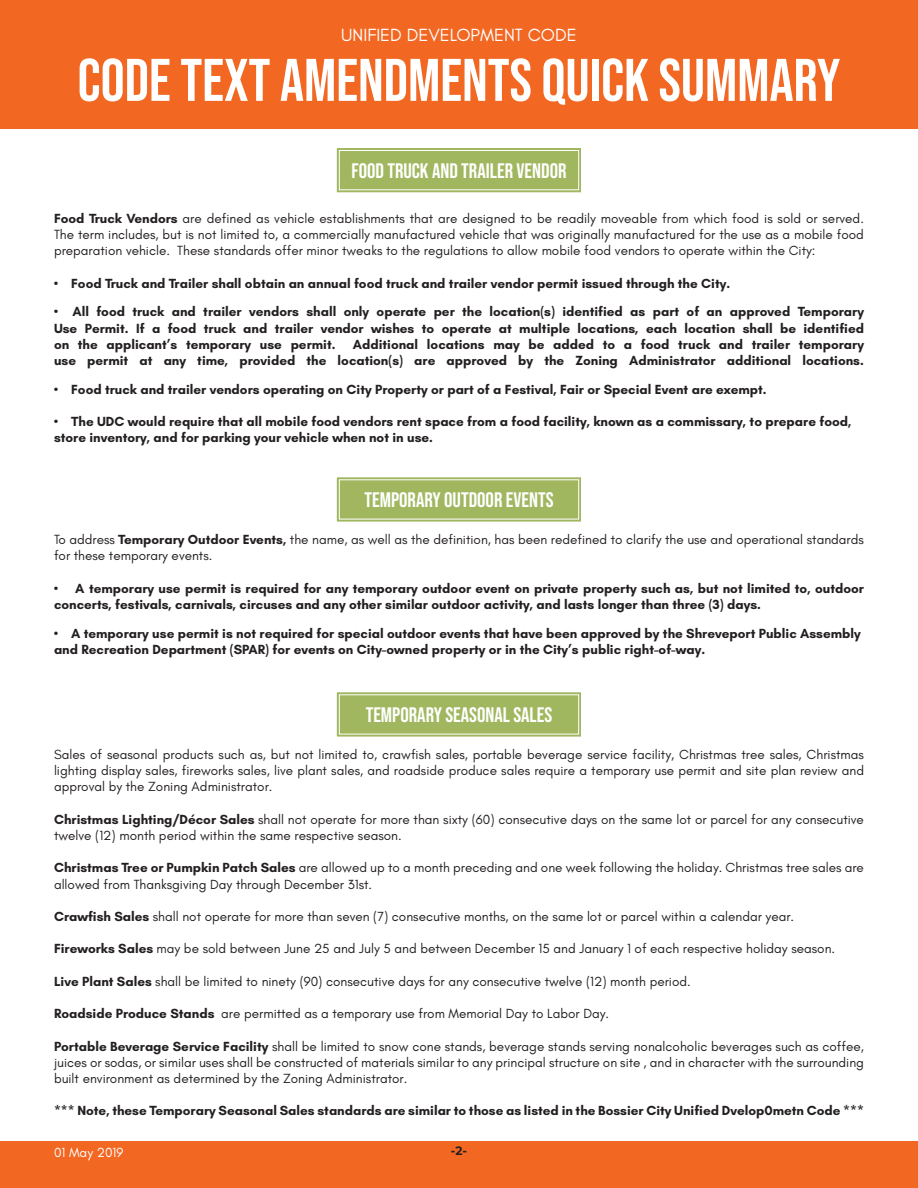
<style>
.page{position:relative;width:918px;height:1188px;background:#fff}
.page>*{position:absolute;margin:0;border:0;box-sizing:border-box;transform-origin:0 0}
.t1{font:60px "Bebas Neue";color:#fff}
.t2{font:21px "Bebas Neue";color:#fff}
.t3{font:18px "Glacial Indifference";color:#fff}
.t4{font:13.5px/16.2px "Glacial Indifference";color:#231f20;text-align:justify}
.t5{font:700 13.5px/16.2px "Glacial Indifference";color:#231f20}
.t6{font:13.5px "Glacial Indifference";color:#fff}
.t7{font:700 12px "Montserrat";color:#231f20}
.s1{font-weight:700}
</style>
<div class="page">
<div style="left:0;top:1142px;width:918px;height:46px;background:#f26722"></div>
<div style="left:336px;top:148px;width:245px;height:45px;background:#a0b75f"></div>
<div style="left:339px;top:150px;width:240px;height:40px;border:1px solid #fff"></div>
<div style="left:336px;top:477px;width:245px;height:45px;background:#a0b75f"></div>
<div style="left:339px;top:479px;width:240px;height:41px;border:1px solid #fff"></div>
<div style="left:336px;top:692px;width:245px;height:45px;background:#a0b75f"></div>
<div style="left:339px;top:694px;width:240px;height:41px;border:1px solid #fff"></div>
<div style="left:0;top:0;width:918px;height:128px;background:#f26722"></div>
<p class="t3" style="left:341px;top:25px;width:237px">UNIFIED DEVELOPMENT CODE</p>
<p class="t1" style="left:78px;top:46px;width:764px">CODE TEXT AMENDMENTS QUICK SUMMARY</p>
<p class="t2" style="left:351px;top:159px;width:217px">FOOD TRUCK AND TRAILER VENDOR</p>
<p class="t4" style="left:54px;top:210px;width:811px"><span class="s1">Food Truck Vendors</span> are defined as vehicle establishments that are designed to be readily moveable from which food is sold or served.<br>The term includes, but is not limited to, a commercially manufactured vehicle that was originally manufactured for the use as a mobile food preparation vehicle. These standards offer minor tweaks to the regulations to allow mobile food vendors to operate within the City:</p>
<p class="t5" style="left:54px;top:275px;width:678px">• Food Truck and Trailer shall obtain an annual food truck and trailer vendor permit issued through the City.</p>
<p class="t5" style="left:54px;top:304px;width:812px;text-align:justify">• All food truck and trailer vendors shall only operate per the location(s) identified as part of an approved Temporary Use Permit. If a food truck and trailer vendor wishes to operate at multiple locations, each location shall be identified on the applicant’s temporary use permit.</p>
<p class="t5" style="left:54px;top:336px;width:812px;text-align:right">Additional locations may be added to a food truck and trailer temporary<br>use permit at any time, provided the location(s) are approved by the Zoning Administrator additional locations.</p>
<p class="t5" style="left:54px;top:381px;width:714px">• Food truck and trailer vendors operating on City Property or part of a Festival, Fair or Special Event are exempt.</p>
<p class="t5" style="left:54px;top:413px;width:799px">• The UDC would require that all mobile food vendors rent space from a food facility, known as a commissary, to prepare food, store inventory, and for parking your vehicle when not in use.</p>
<p class="t2" style="left:364px;top:488px;width:191px">TEMPORARY OUTDOOR EVENTS</p>
<p class="t4" style="left:54px;top:532px;width:811px">To address <span class="s1">Temporary Outdoor Events,</span> the name, as well as the definition, has been redefined to clarify the use and operational standards for these temporary events.</p>
<p class="t5" style="left:54px;top:580px;width:812px">• A temporary use permit is required for any temporary outdoor event on private property such as, but not limited to, outdoor concerts, festivals, carnivals, circuses and any other similar outdoor activity, and lasts longer than three (3) days.</p>
<p class="t5" style="left:54px;top:625px;width:808px">• A temporary use permit is not required for special outdoor events that have been approved by the Shreveport Public Assembly and Recreation Department (SPAR) for events on City-owned property or in the City’s public right-of-way.</p>
<p class="t2" style="left:366px;top:703px;width:188px">TEMPORARY SEASONAL SALES</p>
<p class="t4" style="left:54px;top:747px;width:812px">Sales of seasonal products such as, but not limited to, crawfish sales, portable beverage service facility, Christmas tree sales, Christmas lighting display sales, fireworks sales, live plant sales, and roadside produce sales require a temporary use permit and site plan review and approval by the Zoning Administrator.</p>
<p class="t4" style="left:54px;top:811px;width:812px"><span class="s1">Christmas Lighting/Décor Sales</span> shall not operate for more than sixty (60) consecutive days on the same lot or parcel for any consecutive twelve (12) month period within the same respective season.</p>
<p class="t4" style="left:54px;top:860px;width:812px"><span class="s1">Christmas Tree or Pumpkin Patch Sales</span> are allowed up to a month preceding and one week following the holiday. Christmas tree sales are allowed from Thanksgiving Day through December 31st.</p>
<p class="t4" style="left:54px;top:909px;width:742px"><span class="s1">Crawfish Sales</span> shall not operate for more than seven (7) consecutive months, on the same lot or parcel within a calendar year.</p>
<p class="t4" style="left:54px;top:941px;width:783px"><span class="s1">Fireworks Sales</span> may be sold between June 25 and July 5 and between December 15 and January 1 of each respective holiday season.</p>
<p class="t4" style="left:54px;top:973px;width:638px"><span class="s1">Live Plant Sales</span> shall be limited to ninety (90) consecutive days for any consecutive twelve (12) month period.</p>
<p class="t4" style="left:54px;top:1006px;width:557px"><span class="s1">Roadside Produce Stands</span> are permitted as a temporary use from Memorial Day to Labor Day.</p>
<p class="t4" style="left:54px;top:1038px;width:812px"><span class="s1">Portable Beverage Service Facility</span> shall be limited to snow cone stands, beverage stands serving nonalcoholic beverages such as coffee, juices or sodas, or similar uses shall be constructed of materials similar to any principal structure on site , and in character with the surrounding built environment as determined by the Zoning Administrator.</p>
<p class="t5" style="left:54px;top:1103px;width:811px">*** Note, these Temporary Seasonal Sales standards are similar to those as listed in the Bossier City Unified Dvelop0metn Code ***</p>
<p class="t6" style="left:54px;top:1145px;width:71px">01 May 2019</p>
<p class="t7" style="left:451px;top:1142px;width:18px">-2-</p>
</div>
